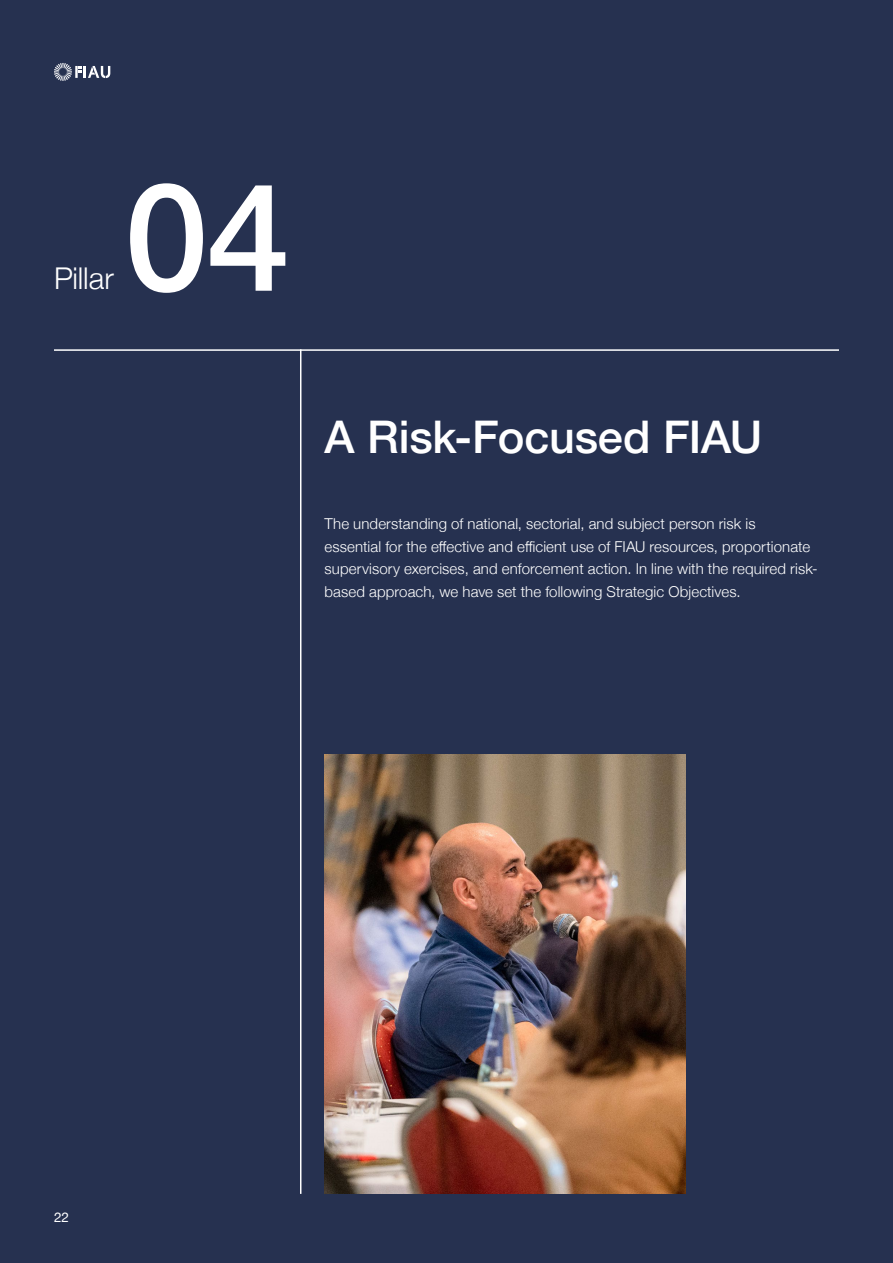
<style>
.page{position:relative;width:893px;height:1263px;background:#263150}
.page>*{position:absolute;margin:0;border:0;box-sizing:border-box;transform-origin:0 0}
.t1{font:500 150.3px "Helvetica Neue";color:#fff}
.t2{font:500 45px "Helvetica Neue";letter-spacing:-.005em;color:#fff}
.t3{font:300 30px "Helvetica Neue";letter-spacing:-.005em;color:#fff}
.t4{font:300 15px/22.5px "Helvetica Neue";letter-spacing:.005em;color:#fff}
.t5{font:13.5px "Helvetica Neue";color:#fff}
</style>
<div class="page">
<svg style="left:54px;top:63px;width:56px;height:18px"></svg>
<hr style="left:300px;top:349px;width:1px;height:845px;background:#fff">
<hr style="left:54px;top:349px;width:785px;height:2px;background:#fff">
<img style="left:325px;top:755px;width:360px;height:439px">
<h3 class="t3" style="left:54px;top:254px;width:61px">Pillar</h3>
<h1 class="t1" style="left:125px;top:116px;width:167px">04</h1>
<h2 class="t2" style="left:325px;top:401px;width:439px">A Risk-Focused FIAU</h2>
<p class="t4" style="left:325px;top:512px;width:495px">The understanding of national, sectorial, and subject person risk is<br>essential for the effective and efficient use of FIAU resources, proportionate supervisory exercises, and enforcement action. In line with the required risk&shy;based approach, we have set the following Strategic Objectives.</p>
<p class="t5" style="left:54px;top:1207px;width:17px">22</p>
</div>
